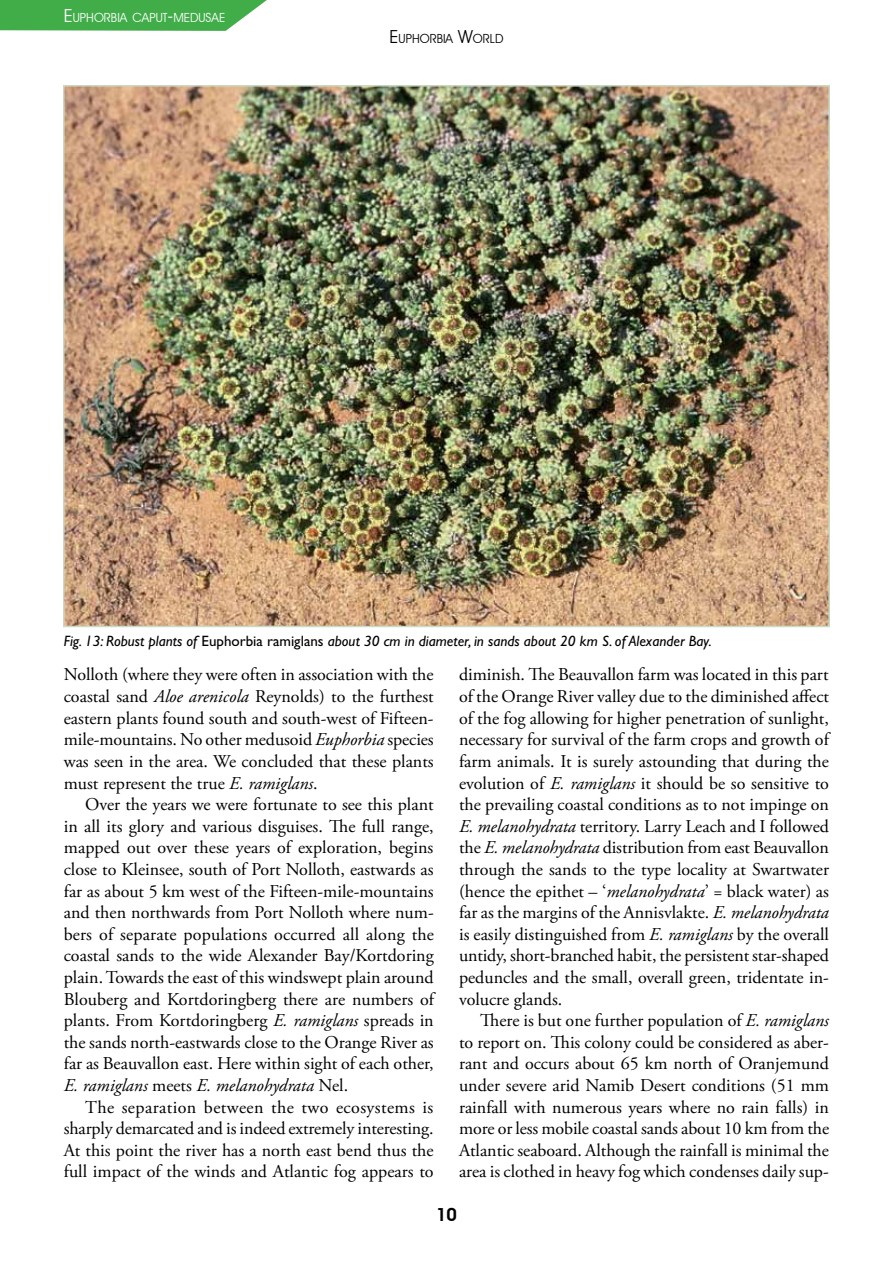
<style>
.page{position:relative;width:893px;height:1263px;background:#fff}
.page>*{position:absolute;margin:0;border:0;box-sizing:border-box;transform-origin:0 0}
.t1{font:18px/21.6px "Adobe Garamond Pro";color:#000;text-align:justify}
.t2{font:600 18px "Avant Garde IT Cby BT";color:#000}
.t3{font:italic 15px "Gill Sans Std";color:#000}
.t4{font:12.6px "Avant Garde IT Cby BT";color:#fff}
.t5{font:12.6px "Avant Garde IT Cby BT";color:#000}
.s1{font-size:18px}
.s2{font-style:normal}
.s3{font-style:italic}
</style>
<div class="page">
<img style="left:66px;top:88px;width:761px;height:536px">
<svg style="left:0;top:0;width:267px;height:31px;background:#51b459"></svg>
<p class="t4" style="left:64px;top:9px;width:156px"><span class="s1">E</span>UPHORBIA CAPUT<span class="s1">-</span>MEDUSAE</p>
<p class="t5" style="left:390px;top:31px;width:115px"><span class="s1">E</span>UPHORBIA <span class="s1">W</span>ORLD</p>
<p class="t3" style="left:64px;top:632px;width:649px">Fig. 13: Robust plants of <span class="s2">Euphorbia ramiglans</span> about 30 cm in diameter, in sands about 20 km S. of Alexander Bay.</p>
<p class="t1" style="left:64px;top:665px;width:371px">Nolloth (where they were often in association with the coastal sand <span class="s3">Aloe arenicola</span> Reynolds) to the furthest eastern plants found south and south-west of Fifteen&shy;mile-mountains. No other medusoid <span class="s3">Euphorbia</span> species was seen in the area. We concluded that these plants must represent the true <span class="s3">E. ramiglans</span>.</p>
<p class="t1" style="left:64px;top:794px;width:372px;text-indent:21px">Over the years we were fortunate to see this plant in all its glory and various disguises. The full range, mapped out over these years of exploration, begins close to Kleinsee, south of Port Nolloth, eastwards as far as about 5 km west of the Fifteen-mile-mountains and then northwards from Port Nolloth where num&shy;bers of separate populations occurred all along the coastal sands to the wide Alexander Bay/Kortdoring plain. Towards the east of this windswept plain around Blouberg and Kortdoringberg there are numbers of plants. From Kortdoringberg <span class="s3">E. ramiglans</span> spreads in the sands north-eastwards close to the Orange River as far as Beauvallon east. Here within sight of each other, <span class="s3">E. ramiglans</span> meets <span class="s3">E. melanohydrata</span> Nel.</p>
<p class="t1" style="left:64px;top:1097px;width:371px;text-indent:21px">The separation between the two ecosystems is sharply demarcated and is indeed extremely interesting.<br>At this point the river has a north east bend thus the full impact of the winds and Atlantic fog appears to</p>
<p class="t1" style="left:459px;top:665px;width:372px">diminish. The Beauvallon farm was located in this part of the Orange River valley due to the diminished affect of the fog allowing for higher penetration of sunlight, necessary for survival of the farm crops and growth of farm animals. It is surely astounding that during the evolution of <span class="s3">E. ramiglans</span> it should be so sensitive to the prevailing coastal conditions as to not impinge on <span class="s3">E. melanohydrata</span> territory. Larry Leach and I followed the <span class="s3">E. melanohydrata</span> distribution from east Beauvallon through the sands to the type locality at Swartwater (hence the epithet – ‘<span class="s3">melanohydrata</span>’ = black water) as far as the margins of the Annisvlakte. <span class="s3">E. melanohydrata </span>is easily distinguished from <span class="s3">E. ramiglans</span> by the overall untidy, short-branched habit, the persistent star-shaped peduncles and the small, overall green, tridentate in&shy;volucre glands.</p>
<p class="t1" style="left:459px;top:1010px;width:372px;text-indent:21px">There is but one further population of <span class="s3">E. ramiglans </span>to report on. This colony could be considered as aber&shy;rant and occurs about 65 km north of Oranjemund under severe arid Namib Desert conditions (51 mm rainfall with numerous years where no rain falls) in more or less mobile coastal sands about 10 km from the Atlantic seaboard. Although the rainfall is minimal the area is clothed in heavy fog which condenses daily sup-</p>
<p class="t2" style="left:436px;top:1203px;width:22px">10</p>
</div>
